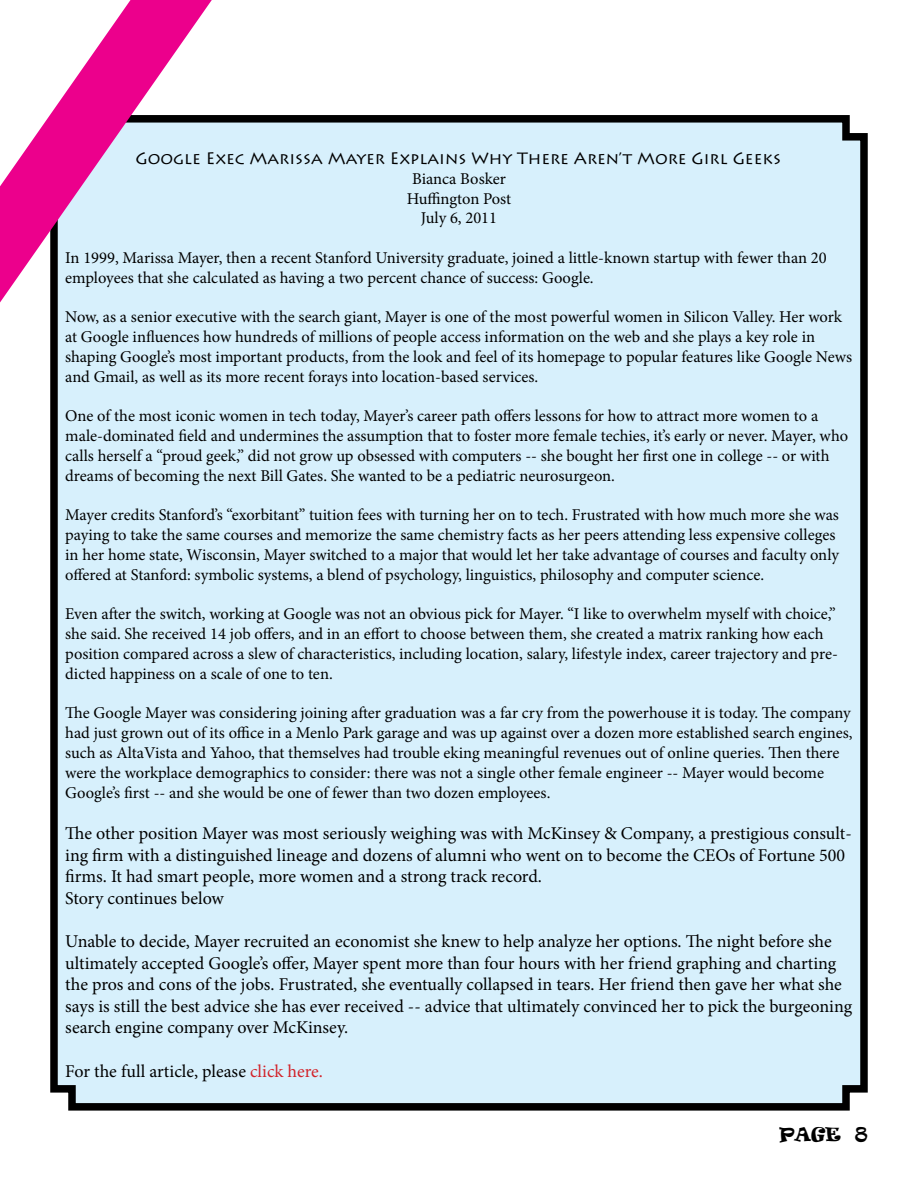
<style>
.page{position:relative;width:918px;height:1188px;background:#fff}
.page>*{position:absolute;margin:0;border:0;box-sizing:border-box;transform-origin:0 0}
.t1{font:18px/21.6px "Minion Pro";letter-spacing:-.005em;color:#000}
.t2{font:18px "Ravie";color:#000}
.t3{font:16.5px/19.8px "Minion Pro";letter-spacing:-.005em;color:#000}
.t4{font:16.5px "Lithos Pro";color:#000}
.s1{color:#d2232a}
</style>
<div class="page">
<div style="left:50px;top:115px;width:818px;height:996px;background:#d7f0fc"></div>
<svg style="left:0;top:0;width:212px;height:302px"></svg>
<p class="t4" style="left:135px;top:149px;width:647px">Google Exec Marissa Mayer Explains Why There Aren’t More Girl Geeks</p>
<p class="t3" style="left:407px;top:169px;width:106px;text-align:center">Bianca Bosker<br>Huffington Post<br>July 6, 2011</p>
<p class="t3" style="left:65px;top:248px;width:763px">In 1999, Marissa Mayer, then a recent Stanford University graduate, joined a little-known startup with fewer than 20 employees that she calculated as having a two percent chance of success: Google.</p>
<p class="t3" style="left:65px;top:307px;width:788px">Now, as a senior executive with the search giant, Mayer is one of the most powerful women in Silicon Valley. Her work at Google influences how hundreds of millions of people access information on the web and she plays a key role in shaping Google’s most important products, from the look and feel of its homepage to popular features like Google News and Gmail, as well as its more recent forays into location-based services.</p>
<p class="t3" style="left:65px;top:406px;width:784px">One of the most iconic women in tech today, Mayer’s career path offers lessons for how to attract more women to a male-dominated field and undermines the assumption that to foster more female techies, it’s early or never. Mayer, who calls herself a “proud geek,” did not grow up obsessed with computers -- she bought her first one in college -- or with dreams of becoming the next Bill Gates. She wanted to be a pediatric neurosurgeon.</p>
<p class="t3" style="left:65px;top:505px;width:775px">Mayer credits Stanford’s “exorbitant” tuition fees with turning her on to tech. Frustrated with how much more she was paying to take the same courses and memorize the same chemistry facts as her peers attending less expensive colleges in her home state, Wisconsin, Mayer switched to a major that would let her take advantage of courses and faculty only offered at Stanford: symbolic systems, a blend of psychology, linguistics, philosophy and computer science.</p>
<p class="t3" style="left:65px;top:604px;width:774px">Even after the switch, working at Google was not an obvious pick for Mayer. “I like to overwhelm myself with choice,” she said. She received 14 job offers, and in an effort to choose between them, she created a matrix ranking how each position compared across a slew of characteristics, including location, salary, lifestyle index, career trajectory and pre&shy;dicted happiness on a scale of one to ten.</p>
<p class="t3" style="left:65px;top:703px;width:789px">The Google Mayer was considering joining after graduation was a far cry from the powerhouse it is today. The company had just grown out of its office in a Menlo Park garage and was up against over a dozen more established search engines, such as AltaVista and Yahoo, that themselves had trouble eking meaningful revenues out of online queries. Then there were the workplace demographics to consider: there was not a single other female engineer -- Mayer would become Google’s first -- and she would be one of fewer than two dozen employees.</p>
<p class="t1" style="left:65px;top:823px;width:788px">The other position Mayer was most seriously weighing was with McKinsey &amp; Company, a prestigious consult&shy;ing firm with a distinguished lineage and dozens of alumni who went on to become the CEOs of Fortune 500 firms. It had smart people, more women and a strong track record.<br>Story continues below</p>
<p class="t1" style="left:65px;top:931px;width:788px">Unable to decide, Mayer recruited an economist she knew to help analyze her options. The night before she ultimately accepted Google’s offer, Mayer spent more than four hours with her friend graphing and charting the pros and cons of the jobs. Frustrated, she eventually collapsed in tears. Her friend then gave her what she says is still the best advice she has ever received -- advice that ultimately convinced her to pick the burgeoning search engine company over McKinsey.</p>
<p class="t1" style="left:65px;top:1060px;width:259px">For the full article, please <span class="s1">click here.</span></p>
<p class="t2" style="left:780px;top:1122px;width:90px">PAGE 8</p>
</div>
